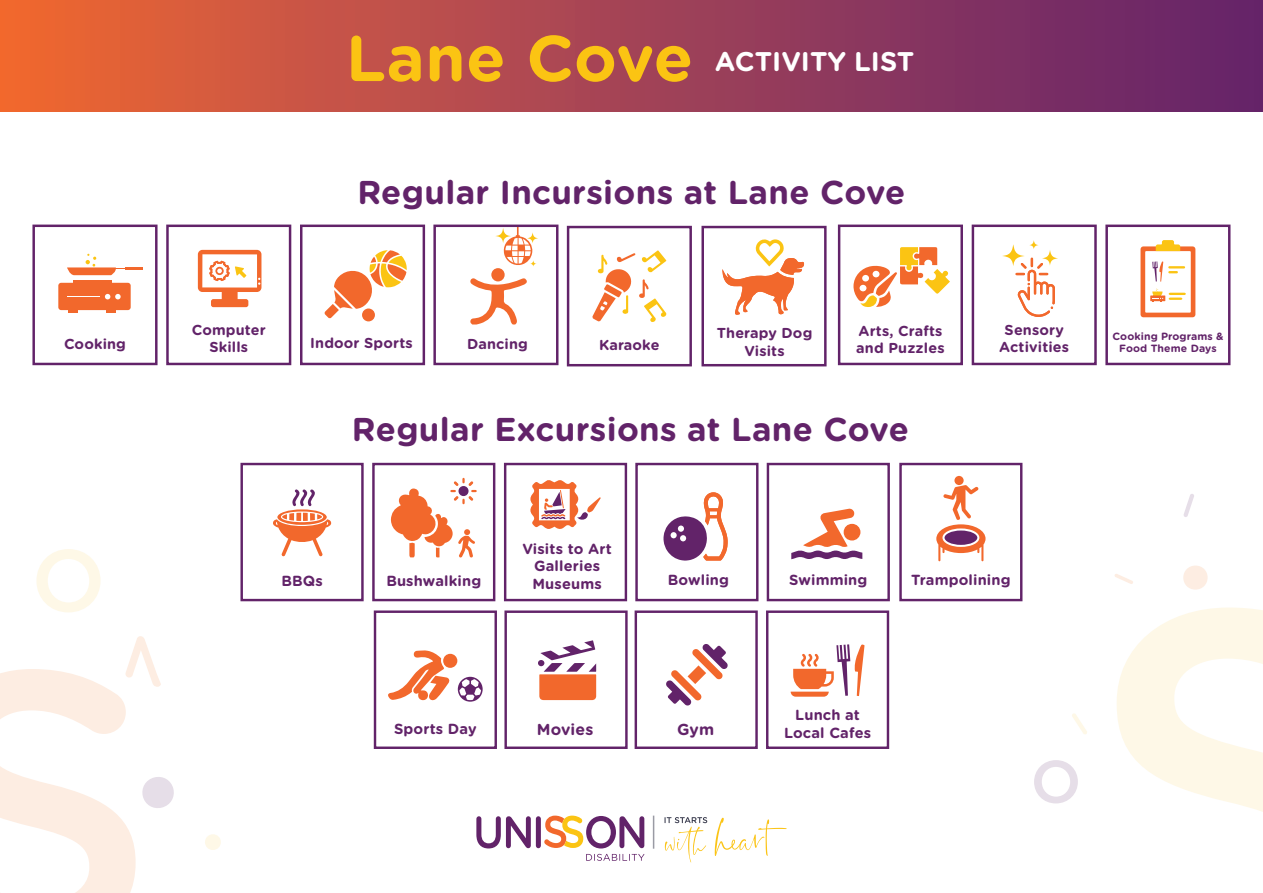
<style>
.page{position:relative;width:1263px;height:893px;background:#fff}
.page>*{position:absolute;margin:0;border:0;box-sizing:border-box;transform-origin:0 0}
.t1{font:700 64.5px "Gotham Rounded";letter-spacing:.005em;color:#fbc413}
.t2{font:700 33px "Gotham Rounded";letter-spacing:.01em;color:#622369}
.t3{font:700 27px "Gotham Rounded";color:#fff}
.t4{font:700 15.9px "Gotham Rounded";letter-spacing:.01em;color:#622369}
.t5{font:700 14.55px/17.5px "Gotham Rounded";letter-spacing:.01em;color:#622369;text-align:center}
.t6{font:700 14.4px/17.2px "Gotham Rounded";letter-spacing:.01em;color:#622369;text-align:center}
.t7{font:700 10.5px/12.6px "Gotham Rounded";letter-spacing:.01em;color:#622369;text-align:center}
</style>
<div class="page">
<div style="left:0;top:0;width:1263px;height:111px;background:linear-gradient(to right,#ed6636,#60226f)"></div>
<svg style="left:198px;top:250px;width:63px;height:57px"></svg>
<svg style="left:362px;top:308px;width:13px;height:13px"></svg>
<svg style="left:324px;top:250px;width:83px;height:68px"></svg>
<svg style="left:470px;top:278px;width:57px;height:46px"></svg>
<div style="left:491px;top:268px;width:14px;height:13px;background:#f2682c;border-radius:50%"></div>
<svg style="left:495px;top:228px;width:43px;height:39px"></svg>
<div style="left:58px;top:283px;width:73px;height:27px;background:#f2682c;border-radius:3px"></div>
<svg style="left:68px;top:310px;width:10px;height:2px"></svg>
<svg style="left:107px;top:310px;width:9px;height:2px"></svg>
<div style="left:74px;top:280px;width:38px;height:6px;background:#f2682c"></div>
<svg style="left:105px;top:294px;width:16px;height:5px"></svg>
<hr style="left:67px;top:296px;width:32px;height:1px;background:#fff">
<svg style="left:67px;top:254px;width:76px;height:21px"></svg>
<svg style="left:592px;top:250px;width:75px;height:72px"></svg>
<svg style="left:722px;top:239px;width:82px;height:76px"></svg>
<div style="left:32px;top:225px;width:126px;height:140px;border:2px solid #622369"></div>
<div style="left:240px;top:463px;width:124px;height:138px;border:2px solid #622369"></div>
<div style="left:567px;top:226px;width:125px;height:140px;border:2px solid #622369"></div>
<div style="left:767px;top:463px;width:123px;height:138px;border:2px solid #622369"></div>
<div style="left:374px;top:610px;width:123px;height:139px;border:2px solid #622369"></div>
<div style="left:166px;top:225px;width:125px;height:140px;border:2px solid #622369"></div>
<div style="left:372px;top:463px;width:123px;height:138px;border:2px solid #622369"></div>
<div style="left:701px;top:226px;width:125px;height:140px;border:2px solid #622369"></div>
<div style="left:899px;top:463px;width:123px;height:138px;border:2px solid #622369"></div>
<div style="left:504px;top:610px;width:124px;height:139px;border:2px solid #622369"></div>
<div style="left:635px;top:610px;width:123px;height:139px;border:2px solid #622369"></div>
<div style="left:766px;top:610px;width:123px;height:139px;border:2px solid #622369"></div>
<div style="left:300px;top:225px;width:125px;height:140px;border:2px solid #622369"></div>
<div style="left:504px;top:463px;width:123px;height:138px;border:2px solid #622369"></div>
<div style="left:433px;top:225px;width:125px;height:140px;border:2px solid #622369"></div>
<div style="left:635px;top:463px;width:123px;height:138px;border:2px solid #622369"></div>
<svg style="left:273px;top:489px;width:58px;height:67px"></svg>
<svg style="left:391px;top:477px;width:86px;height:81px"></svg>
<svg style="left:530px;top:480px;width:71px;height:49px"></svg>
<svg style="left:663px;top:492px;width:65px;height:69px"></svg>
<svg style="left:791px;top:508px;width:71px;height:51px"></svg>
<div style="left:844px;top:524px;width:16px;height:17px;background:#f2682c;border-radius:50%"></div>
<svg style="left:458px;top:677px;width:25px;height:25px"></svg>
<svg style="left:388px;top:650px;width:62px;height:51px"></svg>
<div style="left:443px;top:654px;width:14px;height:14px;background:#f2682c;border-radius:50%"></div>
<svg style="left:538px;top:640px;width:58px;height:60px"></svg>
<svg style="left:666px;top:644px;width:62px;height:62px"></svg>
<svg style="left:791px;top:644px;width:73px;height:53px"></svg>
<svg style="left:936px;top:485px;width:49px;height:76px"></svg>
<div style="left:954px;top:476px;width:10px;height:9px;background:#f2682c;border-radius:50%"></div>
<svg style="left:476px;top:816px;width:55px;height:32px"></svg>
<div style="left:536px;top:816px;width:5px;height:32px;background:#622369;border-radius:3px"></div>
<svg style="left:586px;top:854px;width:58px;height:7px"></svg>
<svg style="left:544px;top:816px;width:100px;height:32px"></svg>
<svg style="left:664px;top:817px;width:43px;height:45px"></svg>
<svg style="left:715px;top:818px;width:72px;height:38px"></svg>
<hr style="left:653px;top:816px;width:1px;height:33px;background:#9a9ba4">
<svg style="left:36px;top:549px;width:65px;height:63px"></svg>
<svg style="left:0;top:636px;width:174px;height:257px"></svg>
<div style="left:205px;top:834px;width:16px;height:16px;background:#fef8e7;border-radius:8px"></div>
<svg style="left:1117px;top:607px;width:146px;height:205px"></svg>
<svg style="left:1034px;top:760px;width:44px;height:43px"></svg>
<svg style="left:1072px;top:713px;width:15px;height:21px"></svg>
<svg style="left:1183px;top:494px;width:11px;height:23px"></svg>
<svg style="left:1114px;top:574px;width:19px;height:10px"></svg>
<div style="left:1183px;top:566px;width:24px;height:24px;background:#fdede2;border-radius:12px"></div>
<div style="left:838px;top:225px;width:125px;height:140px;border:2px solid #622369"></div>
<div style="left:972px;top:225px;width:125px;height:140px;border:2px solid #622369"></div>
<div style="left:1105px;top:225px;width:125px;height:140px;border:2px solid #622369"></div>
<svg style="left:853px;top:247px;width:97px;height:60px"></svg>
<svg style="left:1002px;top:240px;width:56px;height:77px"></svg>
<svg style="left:1140px;top:240px;width:55px;height:77px"></svg>
<p class="t6" style="left:64px;top:335px;width:63px">Cooking</p>
<h1 class="t1" style="left:346px;top:11px;width:349px">Lane Cove</h1>
<h3 class="t3" style="left:715px;top:41px;width:201px">ACTIVITY LIST</h3>
<h2 class="t2" style="left:357px;top:168px;width:550px">Regular Incursions at Lane Cove</h2>
<p class="t6" style="left:192px;top:321px;width:76px">Computer<br>Skills</p>
<p class="t6" style="left:310px;top:334px;width:104px">Indoor Sports</p>
<p class="t6" style="left:467px;top:334px;width:62px">Dancing</p>
<p class="t6" style="left:599px;top:336px;width:62px">Karaoke</p>
<p class="t6" style="left:717px;top:324px;width:97px">Therapy Dog<br>Visits</p>
<p class="t6" style="left:856px;top:321px;width:90px;text-align:left">Arts, Crafts and Puzzles</p>
<p class="t6" style="left:999px;top:321px;width:71px">Sensory<br>Activities</p>
<p class="t7" style="left:1112px;top:329px;width:112px">Cooking Programs &amp;<br>Food Theme Days</p>
<h2 class="t2" style="left:352px;top:405px;width:558px">Regular Excursions at Lane Cove</h2>
<p class="t5" style="left:281px;top:571px;width:43px">BBQs</p>
<p class="t5" style="left:386px;top:571px;width:96px">Bushwalking</p>
<p class="t5" style="left:522px;top:539px;width:91px">Visits to Art<br>Galleries<br>Museums</p>
<p class="t5" style="left:668px;top:571px;width:63px">Bowling</p>
<p class="t5" style="left:789px;top:571px;width:80px">Swimming</p>
<p class="t5" style="left:911px;top:571px;width:101px">Trampolining</p>
<p class="t5" style="left:394px;top:720px;width:84px">Sports Day</p>
<p class="t4" style="left:537px;top:718px;width:58px">Movies</p>
<p class="t4" style="left:677px;top:718px;width:39px">Gym</p>
<p class="t5" style="left:784px;top:705px;width:89px">Lunch at<br>Local Cafes</p>
</div>
